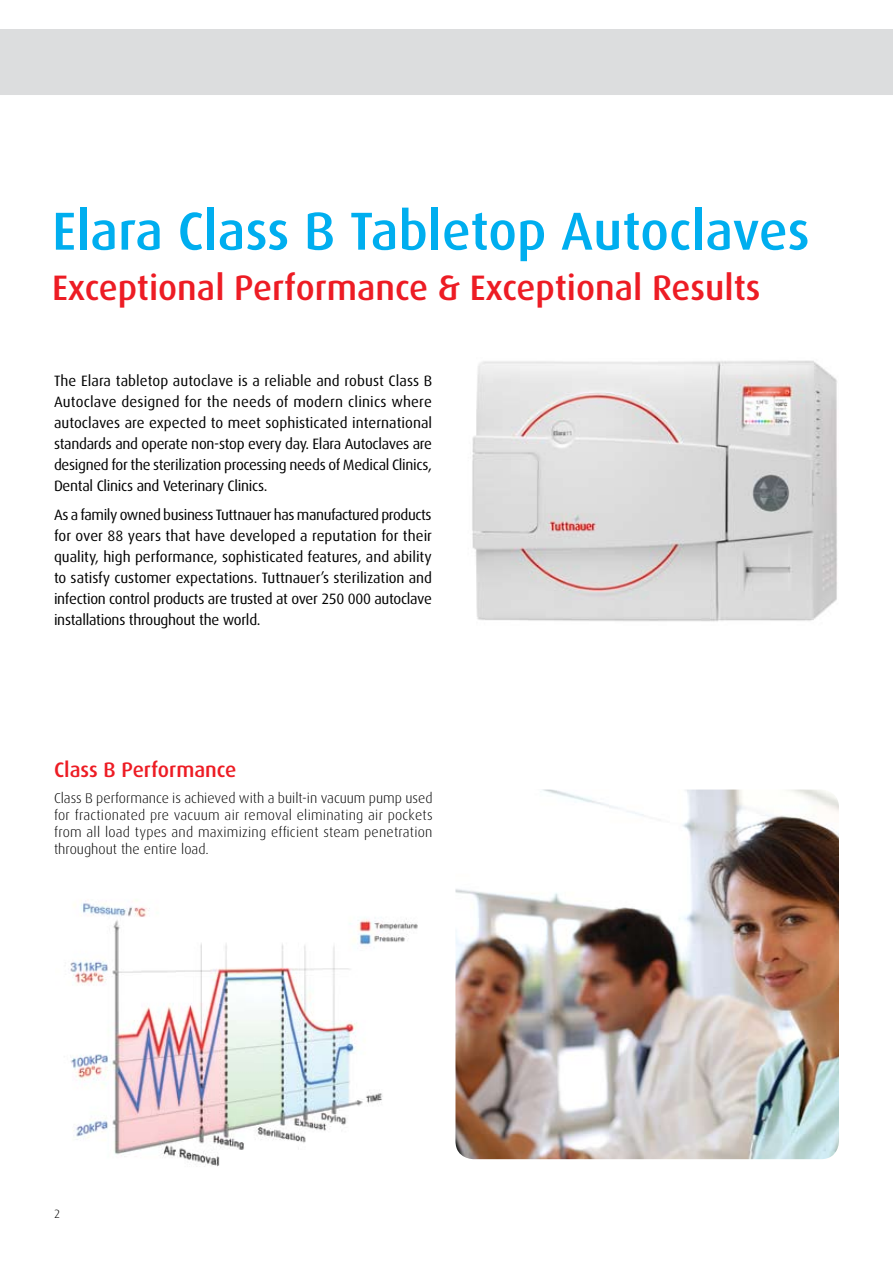
<style>
.page{position:relative;width:893px;height:1263px;background:#fff}
.page>*{position:absolute;margin:0;border:0;box-sizing:border-box;transform-origin:0 0}
.t1{font:500 53.55px "Dax";color:#00aeef}
.t2{font:500 35.4px "Dax";color:#ed1c24}
.t3{font:500 21px "Dax";color:#ed1c24}
.t4{font:15px/21px "Dax";letter-spacing:-.02em;color:#000;text-align:justify}
.t5{font:300 14.25px/17.1px "Dax";color:#000;text-align:justify}
.t6{font:300 12px "Dax";color:#000}
</style>
<div class="page">
<img style="left:70px;top:900px;width:348px;height:267px">
<img style="left:472px;top:360px;width:365px;height:262px">
<div style="left:0;top:29px;width:893px;height:66px;background:#dcddde"></div>
<img style="left:455px;top:789px;width:384px;height:370px">
<h1 class="t1" style="left:52px;top:201px;width:759px">Elara Class B Tabletop Autoclaves</h1>
<h2 class="t2" style="left:52px;top:268px;width:710px">Exceptional Performance &amp; Exceptional Results</h2>
<p class="t4" style="left:54px;top:370px;width:380px">The Elara tabletop autoclave is a reliable and robust Class B Autoclave designed for the needs of modern clinics where autoclaves are expected to meet sophisticated international standards and operate non-stop every day. Elara Autoclaves are designed for the sterilization processing needs of Medical Clinics, Dental Clinics and Veterinary Clinics.</p>
<p class="t4" style="left:54px;top:505px;width:380px">As a family owned business Tuttnauer has manufactured products for over 88 years that have developed a reputation for their quality, high performance, sophisticated features, and ability to satisfy customer expectations. Tuttnauer’s sterilization and infection control products are trusted at over 250 000 autoclave installations throughout the world.</p>
<h3 class="t3" style="left:54px;top:758px;width:184px">Class B Performance</h3>
<p class="t5" style="left:54px;top:790px;width:380px">Class B performance is achieved with a built-in vacuum pump used for fractionated pre vacuum air removal eliminating air pockets from all load types and maximizing efficient steam penetration throughout the entire load.</p>
<p class="t6" style="left:54px;top:1207px;width:8px">2</p>
</div>
